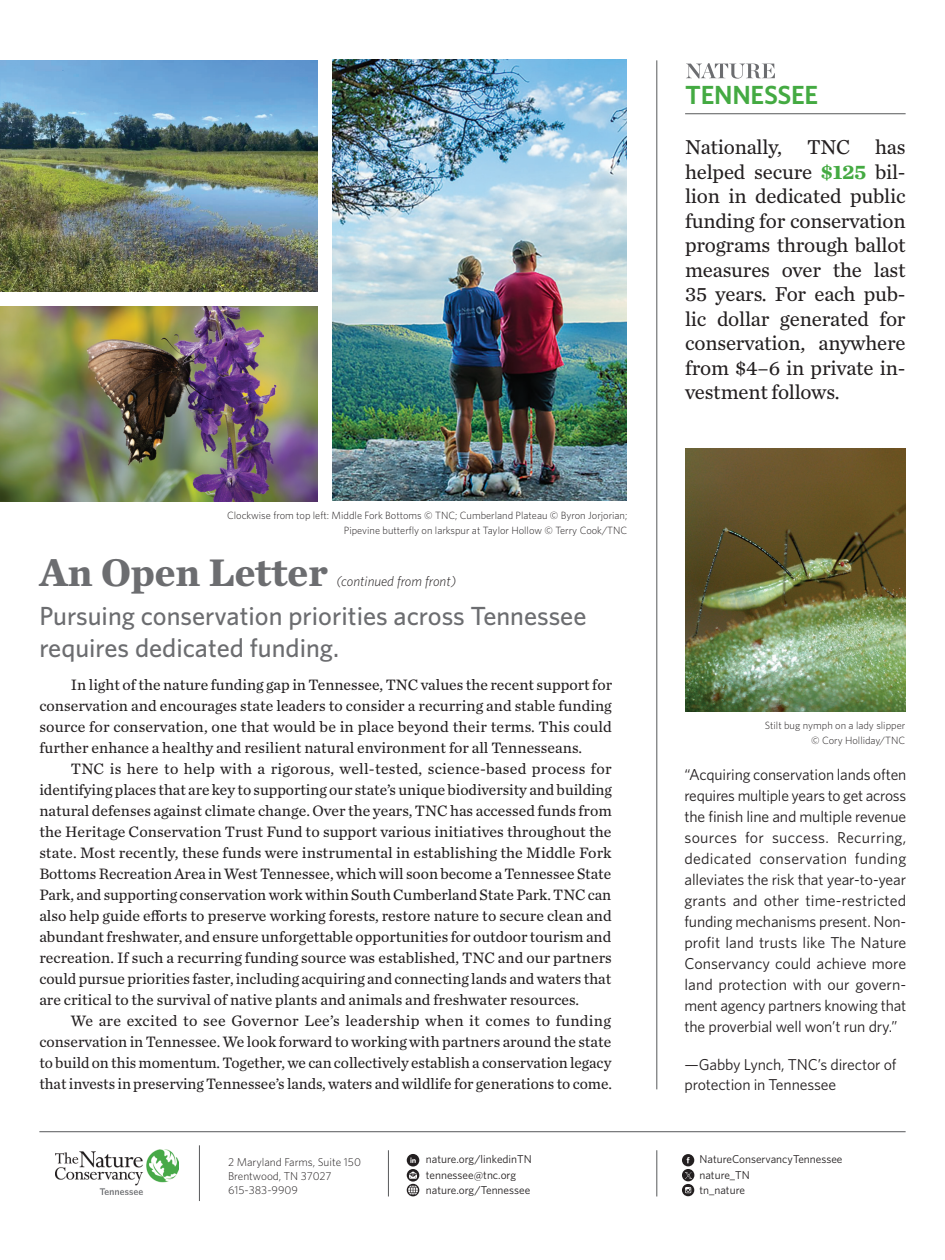
<style>
.page{position:relative;width:945px;height:1260px;background:#fff}
.page>*{position:absolute;margin:0;border:0;box-sizing:border-box;transform-origin:0 0}
.Headline{font:700 40.25px "Chronicle Text G2";color:#6c6d70}
.Headline-2{font:500 26.25px "Whitney";color:#6c6d70}
.Dek_-_Subhead{font:500 26.25px "Whitney";color:#6c6d70}
.t1{font:600 26.25px "Whitney";letter-spacing:-.01em;color:#44aa42}
.Pull_Quote{font:21px/24.5px "Chronicle Text G2";letter-spacing:-.01em;color:#231f20;text-align:justify}
.Base_Serif_Paragraph_Style{font:15.75px/21px "Chronicle Text G2";color:#231f20;text-align:justify}
.Small_Side_Bar_Text{font:15.75px/21px "Whitney";letter-spacing:-.01em;color:#231f20;text-align:justify}
.Headline-3{font:italic 300 14px "Whitney";color:#231f20}
.t2{font:11.38px "Whitney";color:#231f20}
.t3{font:300 11.38px "Whitney";color:#231f20}
.Photo_Caption{font:300 10.5px/14.9px "Whitney";color:#231f20;text-align:right}
.s1{font-weight:700;color:#44aa42}
</style>
<div class="page">
<hr style="left:656px;top:60px;width:1px;height:1029px;background:#57585a">
<hr style="left:685px;top:113px;width:221px;height:1px;background:#57585a">
<img style="left:0;top:60px;width:318px;height:231px">
<img style="left:0;top:306px;width:318px;height:195px">
<img style="left:333px;top:59px;width:294px;height:441px">
<svg style="left:686px;top:63px;width:89px;height:16px"></svg>
<img style="left:685px;top:449px;width:221px;height:262px">
<hr style="left:39px;top:1131px;width:867px;height:1px;background:#57585a">
<hr style="left:199px;top:1145px;width:1px;height:56px;background:#57585a">
<hr style="left:388px;top:1150px;width:1px;height:46px;background:#57585a">
<hr style="left:656px;top:1150px;width:1px;height:46px;background:#57585a">
<svg style="left:682px;top:1154px;width:12px;height:12px"></svg>
<svg style="left:682px;top:1184px;width:12px;height:12px"></svg>
<div style="left:407px;top:1184px;width:12px;height:12px;background:#231f20;border-radius:50%"></div>
<svg style="left:408px;top:1185px;width:10px;height:10px"></svg>
<svg style="left:407px;top:1169px;width:12px;height:13px"></svg>
<svg style="left:407px;top:1154px;width:12px;height:25px"></svg>
<div style="left:682px;top:1169px;width:12px;height:12px;background:#231f20;border-radius:50%"></div>
<svg style="left:685px;top:1172px;width:6px;height:6px"></svg>
<img style="left:55px;top:1149px;width:123px;height:45px">
<p class="Photo_Caption" style="left:227px;top:508px;width:402px">Clockwise from top left: Middle Fork Bottoms © TNC; Cumberland Plateau © Byron Jorjorian;<br>Pipevine butterfly on larkspur at Taylor Hollow © Terry Cook/TNC</p>
<p class="Headline" style="left:39px;top:540px;width:290px">An Open Letter</p>
<p class="Headline-3" style="left:336px;top:572px;width:121px">(continued from front)</p>
<p class="Headline-2" style="left:39px;top:599px;width:549px">Pursuing conservation priorities across Tennessee</p>
<p class="Dek_-_Subhead" style="left:39px;top:630px;width:301px">requires dedicated funding.</p>
<p class="Base_Serif_Paragraph_Style" style="left:39px;top:674px;width:574px;text-indent:32px">In light of the nature funding gap in Tennessee, TNC values the recent support for conservation and encourages state leaders to consider a recurring and stable funding source for conservation, one that would be in place beyond their terms. This could further enhance a healthy and resilient natural environment for all Tennesseans.</p>
<p class="Base_Serif_Paragraph_Style" style="left:39px;top:758px;width:574px;text-indent:31px">TNC is here to help with a rigorous, well-tested, science-based process for identifying places that are key to supporting our state’s unique biodiversity and building natural defenses against climate change. Over the years, TNC has accessed funds from the Heritage Conservation Trust Fund to support various initiatives throughout the state. Most recently, these funds were instrumental in establishing the Middle Fork Bottoms Recreation Area in West Tennessee, which will soon become a Tennessee State Park, and supporting conservation work within South Cumberland State Park. TNC can also help guide efforts to preserve working forests, restore nature to secure clean and abundant freshwater, and ensure unforgettable opportunities for outdoor tourism and recreation. If such a recurring funding source was established, TNC and our partners could pursue priorities faster, including acquiring and connecting lands and waters that are critical to the survival of native plants and animals and freshwater resources.</p>
<p class="Base_Serif_Paragraph_Style" style="left:39px;top:1010px;width:574px;text-indent:31px">We are excited to see Governor Lee’s leadership when it comes to funding conservation in Tennessee. We look forward to working with partners around the state to build on this momentum. Together, we can collectively establish a conservation legacy that invests in preserving Tennessee’s lands, waters and wildlife for generations to come.</p>
<p class="t3" style="left:228px;top:1155px;width:134px">2 Maryland Farms, Suite 150</p>
<p class="t3" style="left:228px;top:1169px;width:105px">Brentwood, TN 37027</p>
<p class="t3" style="left:228px;top:1183px;width:72px">615-383-9909</p>
<p class="t2" style="left:426px;top:1151px;width:107px">nature.org/linkedinTN</p>
<p class="t2" style="left:426px;top:1167px;width:92px">tennessee@tnc.org</p>
<p class="t2" style="left:426px;top:1183px;width:106px">nature.org/Tennessee</p>
<p class="t1" style="left:685px;top:78px;width:135px">TENNESSEE</p>
<p class="Pull_Quote" style="left:685px;top:134px;width:222px">Nationally, TNC has helped secure <span class="s1">$125</span> bil&shy;lion in dedicated public funding for conservation programs through ballot measures over the last 35 years. For each pub&shy;lic dollar generated for conservation, anywhere from $4–6 in private in&shy;vestment follows.</p>
<p class="Photo_Caption" style="left:765px;top:717px;width:142px">Stilt bug nymph on a lady slipper</p>
<p class="Photo_Caption" style="left:811px;top:732px;width:96px">© Cory Holliday/TNC</p>
<p class="Small_Side_Bar_Text" style="left:684px;top:763px;width:223px">“Acquiring conservation lands often requires multiple years to get across the finish line and multiple revenue sources for success. Recurring, dedicated conservation funding alleviates the risk that year-to-year grants and other time-restricted funding mechanisms present. Non&shy;profit land trusts like The Nature Conservancy could achieve more land protection with our govern&shy;ment agency partners knowing that the proverbial well won’t run dry.”</p>
<p class="Small_Side_Bar_Text" style="left:684px;top:1055px;width:214px;line-height:19.2px">—Gabby Lynch, TNC’s director of protection in Tennessee</p>
<p class="t2" style="left:699px;top:1151px;width:145px">NatureConservancyTennessee</p>
<p class="t2" style="left:699px;top:1167px;width:52px">nature_TN</p>
<p class="t2" style="left:699px;top:1183px;width:47px">tn_nature</p>
</div>
